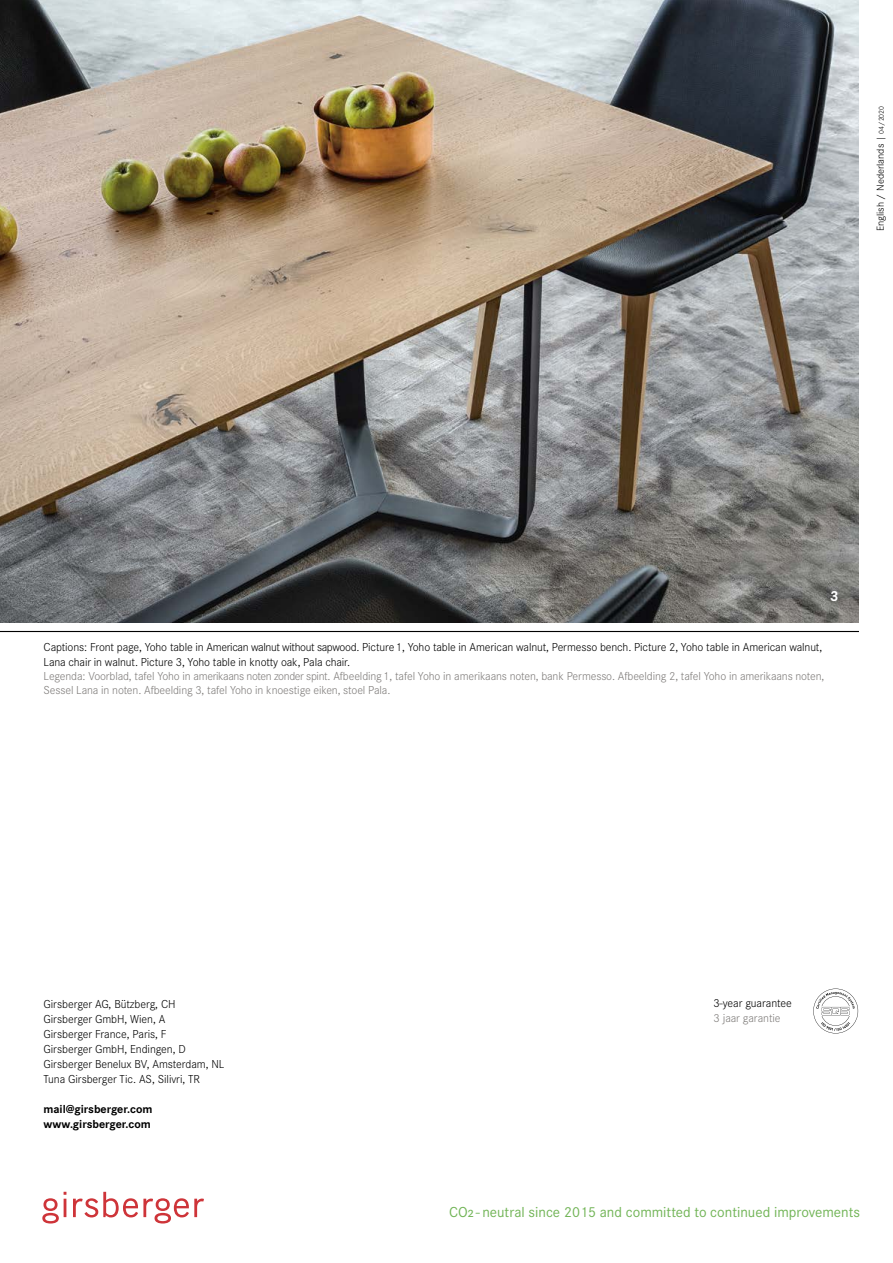
<style>
.page{position:relative;width:893px;height:1263px;background:#fff}
.page>*{position:absolute;margin:0;border:0;box-sizing:border-box;transform-origin:0 0}
.t1{font:15px "Corporate S";color:#71b456}
.t2{font:700 15px "Corporate S";color:#fff}
.t3{font:300 12px/15px "Corporate S";letter-spacing:-.01em;color:#000}
.t4{font:300 12px/14.4px "Corporate S";letter-spacing:-.01em;color:#7f7c7a}
.t5{font:700 12px/15px "Corporate S";letter-spacing:-.005em;color:#000}
.t6{font:300 10.5px "Corporate S";color:#000}
.s1{font-size:7.5px}
</style>
<div class="page">
<hr style="left:0;top:631px;width:859px;height:1px;background:#000">
<img style="left:0;top:0;width:859px;height:623px">
<svg style="left:42px;top:1192px;width:162px;height:31px"></svg>
<svg style="left:813px;top:988px;width:45px;height:45px"></svg>
<p class="t6" style="left:874px;top:231px;width:127px;rotate:-90deg">English / Nederlands | <span class="s1">04/2020</span></p>
<p class="t2" style="left:830px;top:587px;width:10px">3</p>
<p class="t3" style="left:44px;top:640px;width:780px;line-height:14.4px">Captions: Front page, Yoho table in American walnut without sapwood. Picture 1, Yoho table in American walnut, Permesso bench. Picture 2, Yoho table in American walnut,<br>Lana chair in walnut. Picture 3, Yoho table in knotty oak, Pala chair.</p>
<p class="t4" style="left:44px;top:669px;width:782px">Legenda: Voorblad, tafel Yoho in amerikaans noten zonder spint. Afbeelding 1, tafel Yoho in amerikaans noten, bank Permesso. Afbeelding 2, tafel Yoho in amerikaans noten,<br>Sessel Lana in noten. Afbeelding 3, tafel Yoho in knoestige eiken, stoel Pala.</p>
<p class="t3" style="left:44px;top:996px;width:182px">Girsberger AG, Bützberg, CH<br>Girsberger GmbH, Wien, A<br>Girsberger France, Paris, F<br>Girsberger GmbH, Endingen, D<br>Girsberger Benelux BV, Amsterdam, NL<br>Tuna Girsberger Tic. AS, Silivri, TR</p>
<p class="t5" style="left:44px;top:1101px;width:110px">mail@girsberger.com www.girsberger.com</p>
<p class="t3" style="left:713px;top:996px;width:80px">3-year guarantee</p>
<p class="t4" style="left:713px;top:1011px;width:69px">3 jaar garantie</p>
<p class="t1" style="left:449px;top:1203px;width:412px">CO2 - neutral since 2015 and committed to continued improvements</p>
</div>
